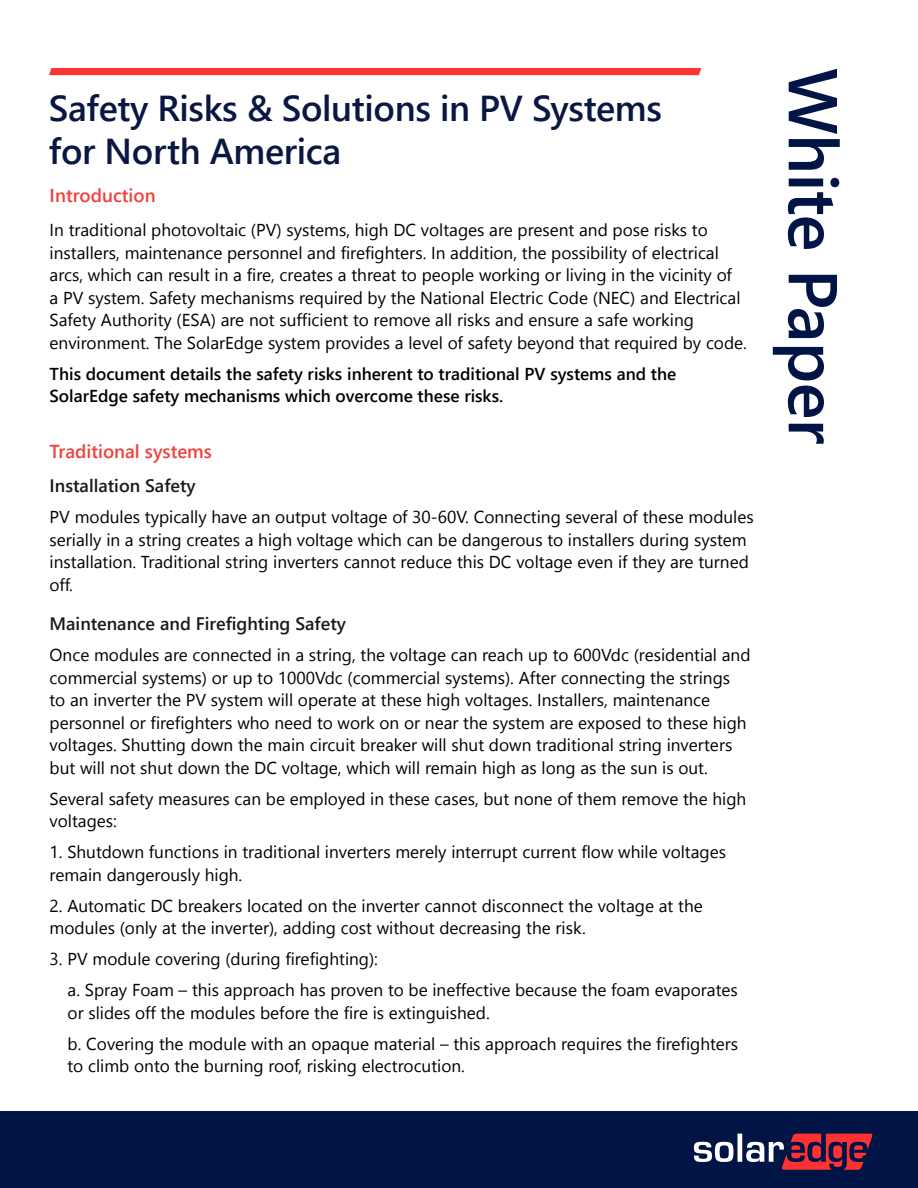
<style>
.page{position:relative;width:918px;height:1188px;background:#fff}
.page>*{position:absolute;margin:0;border:0;box-sizing:border-box;transform-origin:0 0}
._1_case_study{font:600 69px "Segoe UI";letter-spacing:-.01em;color:#001446}
._1_Main_headline{font:600 36px/43.2px "Segoe UI";letter-spacing:-.01em;color:#0a1742}
._1_small_header{font:600 18.75px "Segoe UI";color:#ef413d}
._1_Quote{font:600 18px "Segoe UI";color:#1a1a1a}
._1_Quote-2{font:17.25px/22.5px "Segoe UI";color:#000}
._1_Quote-3{font:600 17.25px/22.5px "Segoe UI";color:#000}
</style>
<div class="page">
<div style="left:49px;top:68px;width:652px;height:7px;background:#ff3232"></div>
<div style="left:0;top:1112px;width:918px;height:76px;background:#001446"></div>
<svg style="left:694px;top:1134px;width:179px;height:36px"></svg>
<p class="_1_Main_headline" style="left:49px;top:86px;width:614px">Safety Risks &amp; Solutions in PV Systems for North America</p>
<p class="_1_small_header" style="left:50px;top:181px;width:107px">Introduction</p>
<p class="_1_Quote-2" style="left:50px;top:219px;width:699px">In traditional photovoltaic (PV) systems, high DC voltages are present and pose risks to installers, maintenance personnel and firefighters In. addition, the possibility of electrical arcs, which can result in a fire, creates a threat to people working or living in the vicinity of<br>a PV system. Safety mechanisms required by the National Electric Code (NEC) and Electrical Safety Authority (ESA) are not sufficient to remove all risks and ensure a safe working environment. The SolarEdge system provides a level of safety beyond that required by code.</p>
<p class="_1_Quote-3" style="left:50px;top:362px;width:628px">This document details the safety risks inherent to traditional PV systems and the<br>SolarEdge safety mechanisms which overcome these risks.</p>
<p class="_1_small_header" style="left:50px;top:436px;width:164px">Traditional systems</p>
<p class="_1_Quote" style="left:50px;top:471px;width:148px">Installation Safety</p>
<p class="_1_Quote-2" style="left:50px;top:505px;width:706px">PV modules typically have an output voltage of 30-60 .V Connecting several of these modules serially in a string creates a high voltage which can be dangerous to installers during system installation. Traditional string inverters cannot reduce this DC voltage even if they are turned off.</p>
<p class="_1_Quote" style="left:50px;top:609px;width:298px">Maintenance and Firefighting Safety</p>
<p class="_1_Quote-2" style="left:50px;top:643px;width:702px">Once modules are connected in a string, the voltage can reach up to 600Vdc (residential and commercial systems) or up to 1000Vdc (commercial systems .) After connecting the strings<br>to an inverter the PV system will operate at these high voltages. Installers, maintenance personnel or firefighters who need to work on or near the system are exposed to these high voltages. Shutting down the main circuit breaker will shut down traditional string inverters but will not shut down the DC voltage, which will remain high as long as the sun is out.</p>
<p class="_1_Quote-2" style="left:50px;top:787px;width:698px">Several safety measures can be employed in these cases, but none of them remove the high voltages:</p>
<p class="_1_Quote-2" style="left:50px;top:840px;width:678px">1. Shutdown functions in traditional inverters merely interrupt current flow while voltages remain dangerously high.</p>
<p class="_1_Quote-2" style="left:50px;top:894px;width:655px">2. Automatic DC breakers located on the inverter cannot disconnect the voltage at the modules (only at the inverter ,) adding cost without decreasing the risk.</p>
<p class="_1_Quote-2" style="left:50px;top:947px;width:330px">3. PV module covering (during firefighting :(</p>
<p class="_1_Quote-2" style="left:68px;top:978px;width:672px">.a Spray Foam – this approach has proven to be ineffective because the foam evaporates or slides off the modules before the fire is extinguished.</p>
<p class="_1_Quote-2" style="left:68px;top:1032px;width:672px">.b Covering the module with an opaque material – this approach requires the firefighters to climb onto the burning roof, risking electrocution.</p>
<p class="_1_case_study" style="left:869px;top:68px;width:378px;rotate:90deg">White Paper</p>
</div>
